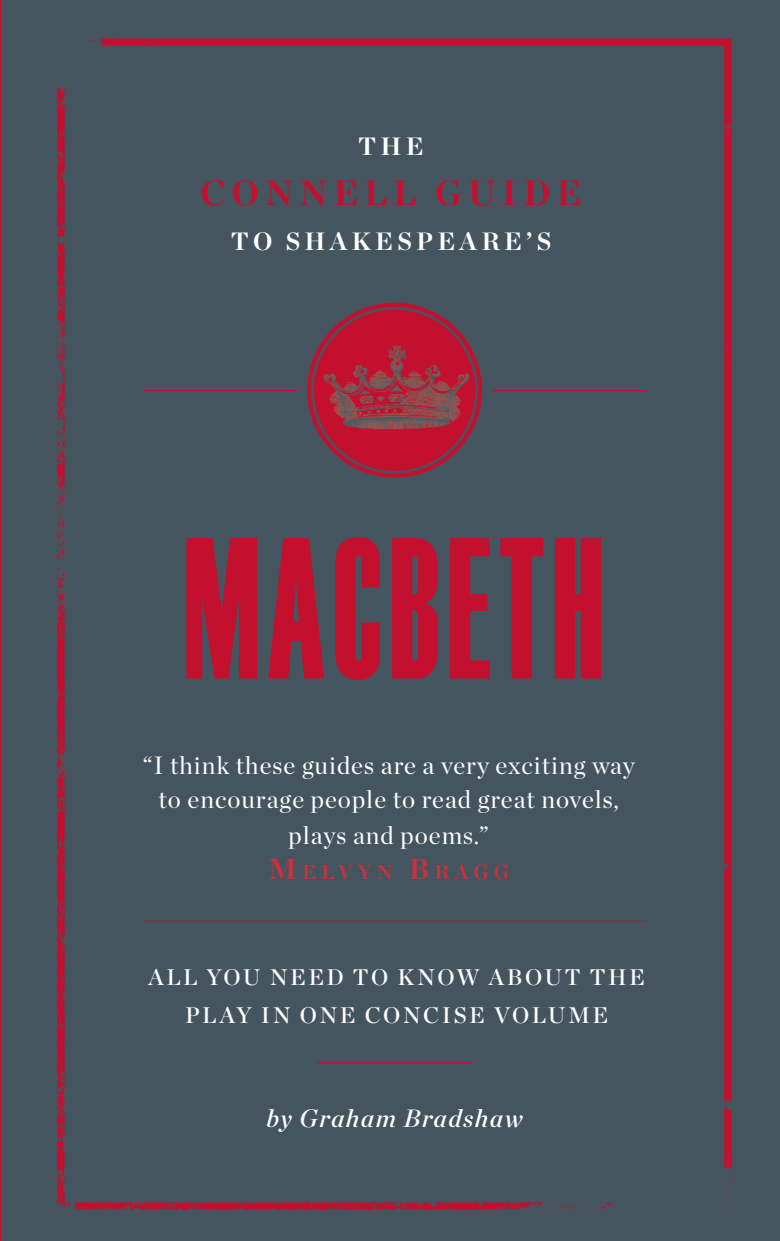
<style>
.page{position:relative;width:780px;height:1241px;background:#fff}
.page>*{position:absolute;margin:0;border:0;box-sizing:border-box;transform-origin:0 0}
.t1{font:200.5px "Haettenschweiler";letter-spacing:.06em;color:#c3102f;scale:.66 1}
.t2{font:700 35px "Chronicle Display";letter-spacing:.17em;color:#c3102f}
.t3{font:25px/34.8px "Chronicle Display";letter-spacing:.04em;color:#fff;text-align:center}
.t4{font:700 25px "Chronicle Display";letter-spacing:.17em;color:#fff}
.t5{font:italic 25px "Chronicle Display Semi";letter-spacing:.06em;color:#fff}
.t6{font:22.5px/37.5px "Chronicle Display Semi";letter-spacing:.11em;color:#fff;text-align:center}
.t7{font:700 20.25px "Chronicle Display";letter-spacing:.255em;color:#c9313c}
.s1{font-size:28.75px}
</style>
<div class="page">
<div style="left:0;top:0;width:5px;height:1240px;background:#c3102f"></div>
<div style="left:1px;top:0;width:779px;height:1240px;background:#45555f"></div>
<hr style="left:316px;top:1061px;width:156px;height:2px;background:#c3102f">
<hr style="left:143px;top:390px;width:503px;height:1px;background:#c3102f">
<svg style="left:302px;top:298px;width:185px;height:184px;background:#803448"></svg>
<div style="left:297px;top:293px;width:195px;height:194px;border:10px solid #45555f;border-radius:50%"></div>
<div style="left:312px;top:308px;width:164px;height:164px;background:#c3102f;border-radius:50%"></div>
<svg style="left:318px;top:333px;width:153px;height:104px"></svg>
<img style="left:321px;top:342px;width:150px;height:91px">
<hr style="left:143px;top:920px;width:503px;height:1px;background:#c3102f">
<p class="t4" style="left:358px;top:126px;width:67px">THE</p>
<h2 class="t2" style="left:201px;top:165px;width:382px">CONNELL GUIDE</h2>
<p class="t4" style="left:231px;top:221px;width:322px">TO SHAKESPEARE’S</p>
<h1 class="t1" style="left:184px;top:494px;width:636px">MACBETH</h1>
<p class="t3" style="left:143px;top:745px;width:493px">“I think these guides are a very exciting way to encourage people to read great novels, plays and poems.”</p>
<p class="t7" style="left:268px;top:855px;width:242px"><span class="s1">M</span>ELVYN <span class="s1">B</span>RAGG</p>
<p class="t6" style="left:148px;top:957px;width:498px">ALL YOU NEED TO KNOW ABOUT THE<br>PLAY IN ONE CONCISE VOLUME</p>
<p class="t5" style="left:266px;top:1097px;width:258px">by Graham Bradshaw</p>
</div>
